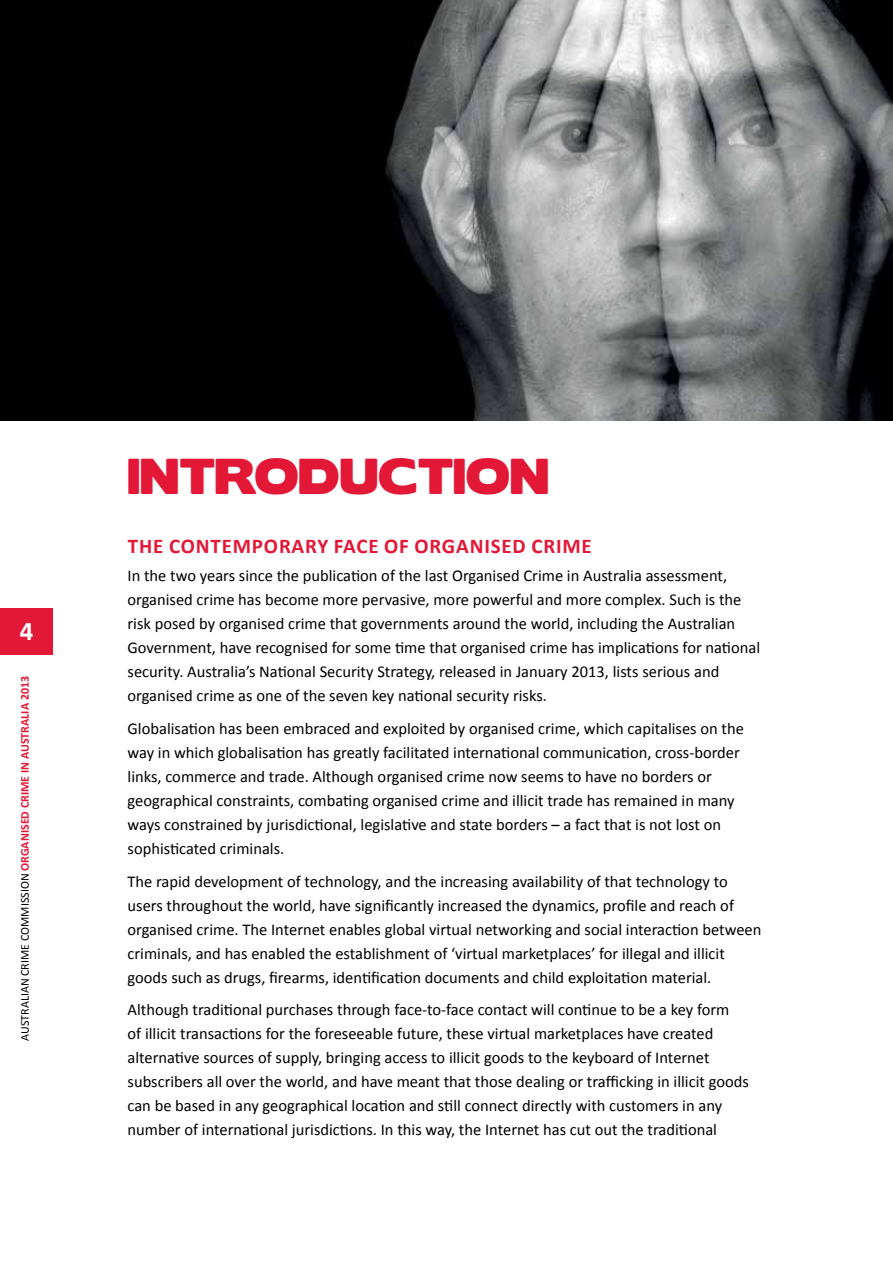
<style>
.page{position:relative;width:893px;height:1263px;background:#fff}
.page>*{position:absolute;margin:0;border:0;box-sizing:border-box;transform-origin:0 0}
.t1{font:45px "Boris Black Bloxx";color:#e31837}
.t2{font:700 27px "Calibri";color:#fff}
.t3{font:700 21px "Calibri";color:#e31837}
.t4{font:16.5px/24px "Calibri";color:#000}
.t5{font:700 12px "Calibri";color:#e31837}
.s1{font-weight:400;color:#000}
</style>
<div class="page">
<div style="left:0;top:608px;width:53px;height:47px;background:#e31837"></div>
<img style="left:0;top:0;width:893px;height:421px">
<h2 class="t2" style="left:20px;top:614px;width:15px">4</h2>
<p class="t5" style="left:17px;top:1041px;width:366px;rotate:-90deg"><span class="s1">AUSTRALIAN CRIME COMMISSION</span> ORGANISED CRIME IN AUSTRALIA 2013</p>
<h1 class="t1" style="left:128px;top:442px;width:380px">INTRODUCTION</h1>
<p class="t3" style="left:128px;top:533px;width:56px">THE CONTEMPORARY</p>
<p class="t3" style="left:334px;top:533px;width:22px">FACE</p>
<p class="t3" style="left:384px;top:533px;width:44px">OF ORGANISED</p>
<p class="t3" style="left:531px;top:533px;width:13px">CRIME</p>
<p class="t4" style="left:128px;top:563px;width:634px">In the two years since the publication of the last Organised Crime in Australia assessment, organised crime has become more pervasive, more powerful and more complex. Such is the risk posed by organised crime that governments around the world, including the Australian Government, have recognised for some time that organised crime has implications for national security. Australia’s National Security Strategy, released in January 2013, lists serious and organised crime as one of the seven key national security risks.</p>
<p class="t4" style="left:128px;top:716px;width:618px">Globalisation has been embraced and exploited by organised crime, which capitalises on the way in which globalisation has greatly facilitated international communication, cross-border links, commerce and trade. Although organised crime now seems to have no borders or geographical constraints, combating organised crime and illicit trade has remained in many ways constrained by jurisdictional, legislative and state borders – a fact that is not lost on sophisticated criminals.</p>
<p class="t4" style="left:128px;top:868px;width:635px">The rapid development of technology, and the increasing availability of that technology to users throughout the world, have significantly increased the dynamics, profile and reach of organised crime. The Internet enables global virtual networking and social interaction between criminals, and has enabled the establishment of ‘virtual marketplaces’ for illegal and illicit goods such as drugs, firearms, identification documents and child exploitation material.</p>
<p class="t4" style="left:128px;top:997px;width:623px">Although traditional purchases through face-to-face contact will continue to be a key form<br>of illicit transactions for the foreseeable future, these virtual marketplaces have created alternative sources of supply, bringing access to illicit goods to the keyboard of Internet subscribers all over the world, and have meant that those dealing or trafficking in illicit goods can be based in any geographical location and still connect directly with customers in any number of international jurisdictions. In this way, the Internet has cut out the traditional</p>
</div>
